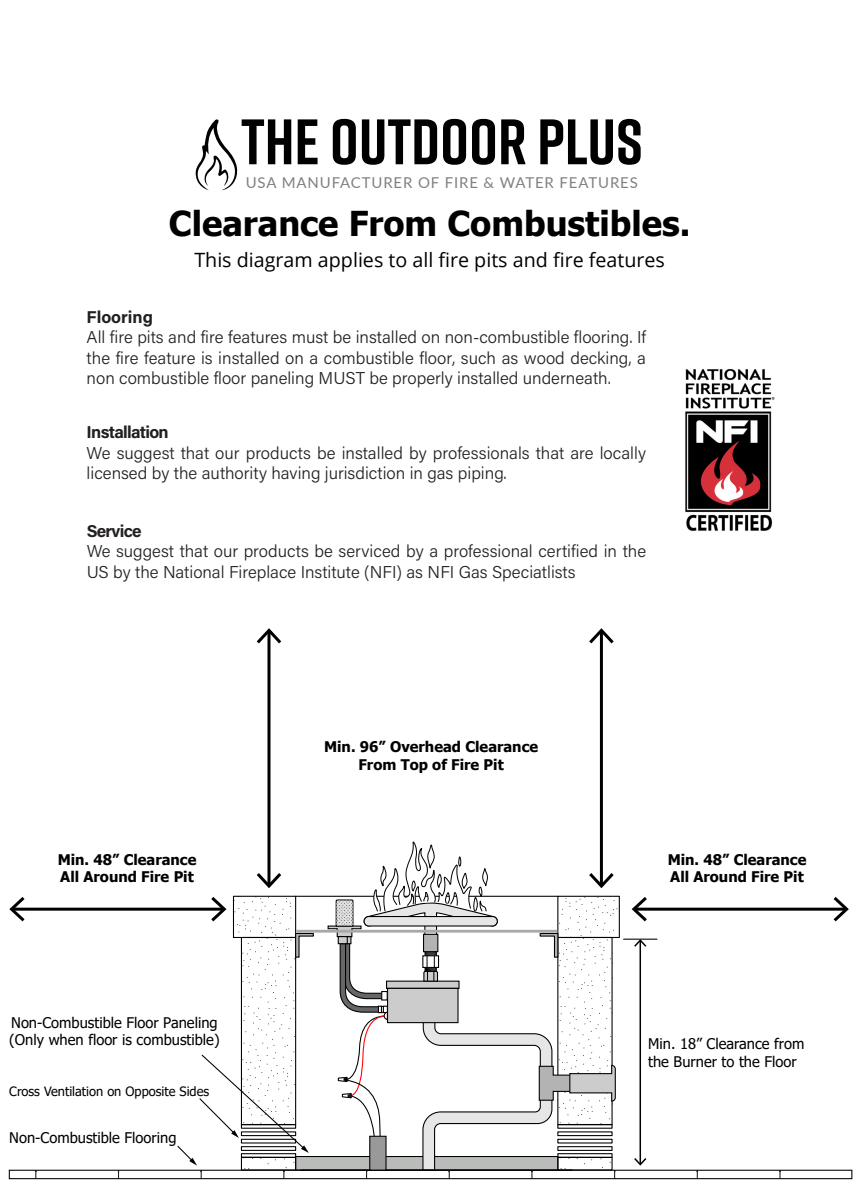
<style>
.page{position:relative;width:862px;height:1186px;background:#fff}
.page>*{position:absolute;margin:0;border:0;box-sizing:border-box;transform-origin:0 0}
.t1{font:700 64.05px "Rift";color:#000}
.t2{font:700 34.2px "Tahoma";color:#000}
.t3{font:19.65px "Open Sans";color:#000}
.t4{font:300 17.1px/20.5px "Acumin Pro";color:#231f20}
.t5{font:700 17.1px "Acumin Pro";letter-spacing:-.04em;color:#231f20}
.t6{font:700 17.1px "Acumin Pro";color:#231f20}
.t7{font:15px "Lato";letter-spacing:.06em;color:#808080}
.t8{font:14.7px/17.5px "Tahoma";color:#000}
.t9{font:700 14.7px/17.5px "Tahoma";color:#000}
.t10{font:12.9px "Tahoma";color:#000}
</style>
<div class="page">
<div style="left:295px;top:1156px;width:263px;height:14px;background:#babcb9;border:1px solid #000"></div>
<div style="left:233px;top:895px;width:63px;height:43px;background:#fff;border:1px solid #000"></div>
<div style="left:557px;top:895px;width:63px;height:43px;background:#fff;border:1px solid #000"></div>
<hr style="left:296px;top:895px;width:262px;height:2px;background:#000">
<div style="left:241px;top:937px;width:55px;height:188px;border:1px solid #000"></div>
<hr style="left:296px;top:930px;width:261px;height:2px;background:#a7a9ac">
<svg style="left:295px;top:932px;width:19px;height:26px"></svg>
<hr style="left:600px;top:631px;width:3px;height:254px;background:#000">
<svg style="left:589px;top:628px;width:25px;height:15px"></svg>
<hr style="left:267px;top:631px;width:3px;height:254px;background:#000">
<svg style="left:257px;top:873px;width:24px;height:15px"></svg>
<svg style="left:257px;top:628px;width:24px;height:15px"></svg>
<hr style="left:635px;top:907px;width:211px;height:3px;background:#000">
<svg style="left:632px;top:897px;width:15px;height:24px"></svg>
<svg style="left:834px;top:897px;width:15px;height:24px"></svg>
<hr style="left:640px;top:941px;width:1px;height:223px;background:#000">
<svg style="left:634px;top:939px;width:12px;height:8px"></svg>
<svg style="left:634px;top:1158px;width:12px;height:7px"></svg>
<hr style="left:13px;top:907px;width:210px;height:3px;background:#000">
<svg style="left:9px;top:897px;width:16px;height:24px"></svg>
<svg style="left:211px;top:897px;width:16px;height:24px"></svg>
<svg style="left:177px;top:1053px;width:132px;height:112px"></svg>
<div style="left:9px;top:1169px;width:843px;height:10px;background:#fff;border:1px solid #000"></div>
<hr style="left:623px;top:938px;width:34px;height:1px;background:#000">
<img style="left:685px;top:369px;width:90px;height:162px">
<svg style="left:196px;top:119px;width:42px;height:71px"></svg>
<svg style="left:327px;top:841px;width:289px;height:330px"></svg>
<h1 class="t1" style="left:241px;top:96px;width:403px">THE OUTDOOR PLUS</h1>
<p class="t7" style="left:246px;top:171px;width:394px">USA MANUFACTURER OF FIRE &amp; WATER FEATURES</p>
<h2 class="t2" style="left:169px;top:200px;width:523px">Clearance From Combustibles.</h2>
<p class="t3" style="left:194px;top:247px;width:472px">This diagram applies to all fire pits and fire features</p>
<p class="t6" style="left:87px;top:305px;width:68px">Flooring</p>
<p class="t4" style="left:87px;top:326px;width:561px;text-align:justify">All fire pits and fire features must be installed on non-combustible flooring. If the fire feature is installed on a combustible floor, such as wood decking, a non combustible floor paneling MUST be properly installed underneath.</p>
<p class="t5" style="left:87px;top:420px;width:84px">Installation</p>
<p class="t4" style="left:87px;top:442px;width:561px">We suggest that our products be installed by professionals that are locally licensed by the authority having jurisdiction in gas piping.</p>
<p class="t5" style="left:87px;top:519px;width:57px">Service</p>
<p class="t4" style="left:87px;top:540px;width:561px">We suggest that our products be serviced by a professional certified in the<br>US by the National Fireplace Institute (NFI) as NFI Gas Speciatlists</p>
<p class="t9" style="left:58px;top:851px;width:140px">Min. 48” Clearance<br>All Around Fire Pit</p>
<p class="t8" style="left:9px;top:1014px;width:212px">Non-Combustible Floor Paneling (Only when floor is combustible)</p>
<p class="t10" style="left:9px;top:1082px;width:201px">Cross Ventilation on Opposite Sides</p>
<p class="t8" style="left:9px;top:1130px;width:169px">Non-Combustible Flooring</p>
<p class="t9" style="left:324px;top:739px;width:216px;text-align:center">Min. 96” Overhead Clearance<br>From Top of Fire Pit</p>
<p class="t9" style="left:668px;top:851px;width:140px">Min. 48” Clearance<br>All Around Fire Pit</p>
<p class="t8" style="left:648px;top:1035px;width:158px">Min. 18” Clearance from the Burner to the Floor</p>
</div>
